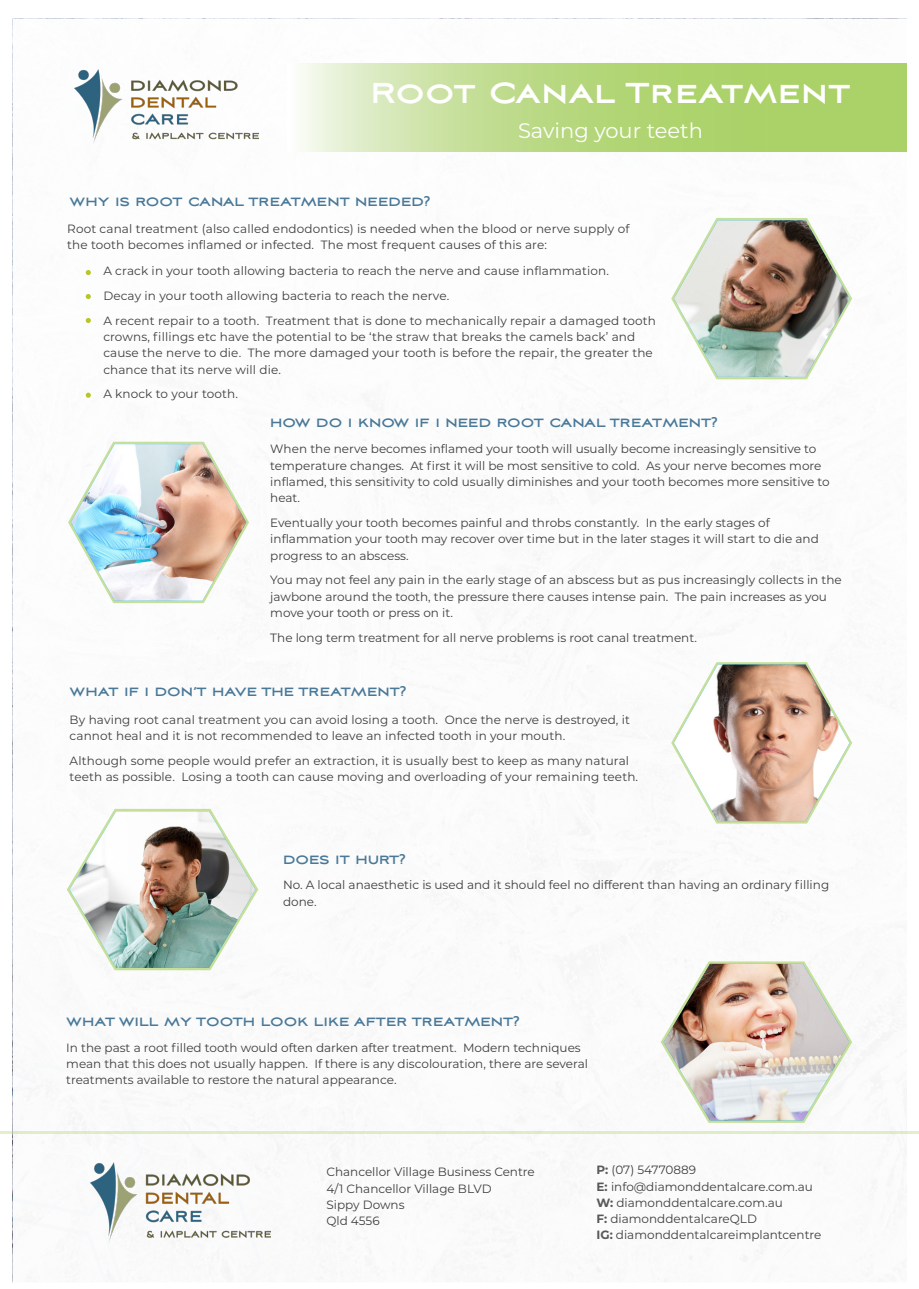
<style>
.page{position:relative;width:919px;height:1289px;background:#fff}
.page>*{position:absolute;margin:0;border:0;box-sizing:border-box;transform-origin:0 0}
.t1{font:700 36px "Aviano Sans";color:#fff}
.t2{font:21px "Montserrat";color:#fff}
.t3{font:700 15px "Aviano Sans";color:#497898}
.t4{font:12px/16.2px "Montserrat";color:#3e3e3f}
.s1{font-weight:700;color:#57585a}
</style>
<div class="page">
<svg style="left:300px;top:63px;width:606px;height:88px;background:#bcda89"></svg>
<img style="left:74px;top:69px;width:184px;height:75px">
<img style="left:90px;top:1162px;width:180px;height:79px">
<hr style="left:0;top:1131px;width:918px;height:2px;background:#abd268">
<svg style="left:68px;top:441px;width:181px;height:162px"></svg>
<img style="left:71px;top:444px;width:175px;height:156px">
<svg style="left:671px;top:662px;width:181px;height:162px"></svg>
<img style="left:674px;top:664px;width:175px;height:157px">
<svg style="left:671px;top:217px;width:181px;height:163px"></svg>
<img style="left:674px;top:220px;width:175px;height:157px">
<svg style="left:67px;top:808px;width:192px;height:162px"></svg>
<img style="left:70px;top:811px;width:185px;height:156px">
<svg style="left:660px;top:960px;width:192px;height:163px"></svg>
<img style="left:663px;top:963px;width:186px;height:157px">
<svg style="left:86px;top:270px;width:5px;height:5px"></svg>
<svg style="left:86px;top:294px;width:5px;height:5px"></svg>
<svg style="left:86px;top:318px;width:5px;height:5px"></svg>
<svg style="left:86px;top:392px;width:5px;height:6px"></svg>
<h1 class="t1" style="left:370px;top:69px;width:481px">Root Canal Treatment</h1>
<h2 class="t2" style="left:518px;top:120px;width:186px">Saving your teeth</h2>
<p class="t3" style="left:70px;top:192px;width:363px">WHY IS ROOT CANAL TREATMENT NEEDED?</p>
<p class="t4" style="left:67px;top:220px;width:563px">Root canal treatment (also called endodontics) is needed when the blood or nerve supply of the tooth becomes inflamed or infected. The most frequent causes of this are:</p>
<p class="t4" style="left:103px;top:259px;width:554px;line-height:24.8px">A crack in your tooth allowing bacteria to reach the nerve and cause inflammation.<br>Decay in your tooth allowing bacteria to reach the nerve.<br>A recent repair to a tooth. Treatment that is done to mechanically repair a damaged tooth</p>
<p class="t4" style="left:103px;top:329px;width:551px">crowns, fillings etc have the potential to be ‘the straw that breaks the camels back’ and cause the nerve to die. The more damaged your tooth is before the repair, the greater the chance that its nerve will die.</p>
<p class="t4" style="left:103px;top:386px;width:136px">A knock to your tooth.</p>
<p class="t3" style="left:270px;top:413px;width:449px">HOW DO I KNOW IF I NEED ROOT CANAL TREATMENT?</p>
<p class="t4" style="left:270px;top:441px;width:560px">When the nerve becomes inflamed your tooth will usually become increasingly sensitive to temperature changes. At first it will be most sensitive to cold. As your nerve becomes more inflamed, this sensitivity to cold usually diminishes and your tooth becomes more sensitive to heat.</p>
<p class="t4" style="left:270px;top:515px;width:550px">Eventually your tooth becomes painful and throbs constantly. In the early stages of inflammation your tooth may recover over time but in the later stages it will start to die and progress to an abscess.</p>
<p class="t4" style="left:270px;top:572px;width:573px">You may not feel any pain in the early stage of an abscess but as pus increasingly collects in the jawbone around the tooth, the pressure there causes intense pain. The pain increases as you move your tooth or press on it.</p>
<p class="t4" style="left:270px;top:629px;width:428px">The long term treatment for all nerve problems is root canal treatment.</p>
<p class="t3" style="left:70px;top:681px;width:338px">WHAT IF I DON’T HAVE THE TREATMENT?</p>
<p class="t4" style="left:70px;top:711px;width:562px">By having root canal treatment you can avoid losing a tooth. Once the nerve is destroyed, it cannot heal and it is not recommended to leave an infected tooth in your mouth.</p>
<p class="t4" style="left:70px;top:753px;width:570px">Although some people would prefer an extraction, it is usually best to keep as many natural teeth as possible. Losing a tooth can cause moving and overloading of your remaining teeth.</p>
<p class="t3" style="left:283px;top:849px;width:124px">DOES IT HURT?</p>
<p class="t4" style="left:283px;top:877px;width:547px">No. A local anaesthetic is used and it should feel no different than having an ordinary filling done.</p>
<p class="t3" style="left:66px;top:1011px;width:455px">WHAT WILL MY TOOTH LOOK LIKE AFTER TREATMENT?</p>
<p class="t4" style="left:66px;top:1039px;width:523px">In the past a root filled tooth would often darken after treatment. Modern techniques mean that this does not usually happen. If there is any discolouration, there are several treatments available to restore the natural appearance.</p>
<p class="t4" style="left:326px;top:1164px;width:210px">Chancellor Village Business Centre<br>4/1 Chancellor Village BLVD<br>Sippy Downs<br>Qld 4556</p>
<p class="t4" style="left:596px;top:1162px;width:226px"><span class="s1">P:</span> (07) 54770889<br><span class="s1">E:</span> info@diamonddentalcare.com.au<br><span class="s1">W:</span> diamonddentalcare.com.au<br><span class="s1">F:</span> diamonddentalcareQLD<br><span class="s1">IG:</span> diamonddentalcareimplantcentre</p>
</div>
